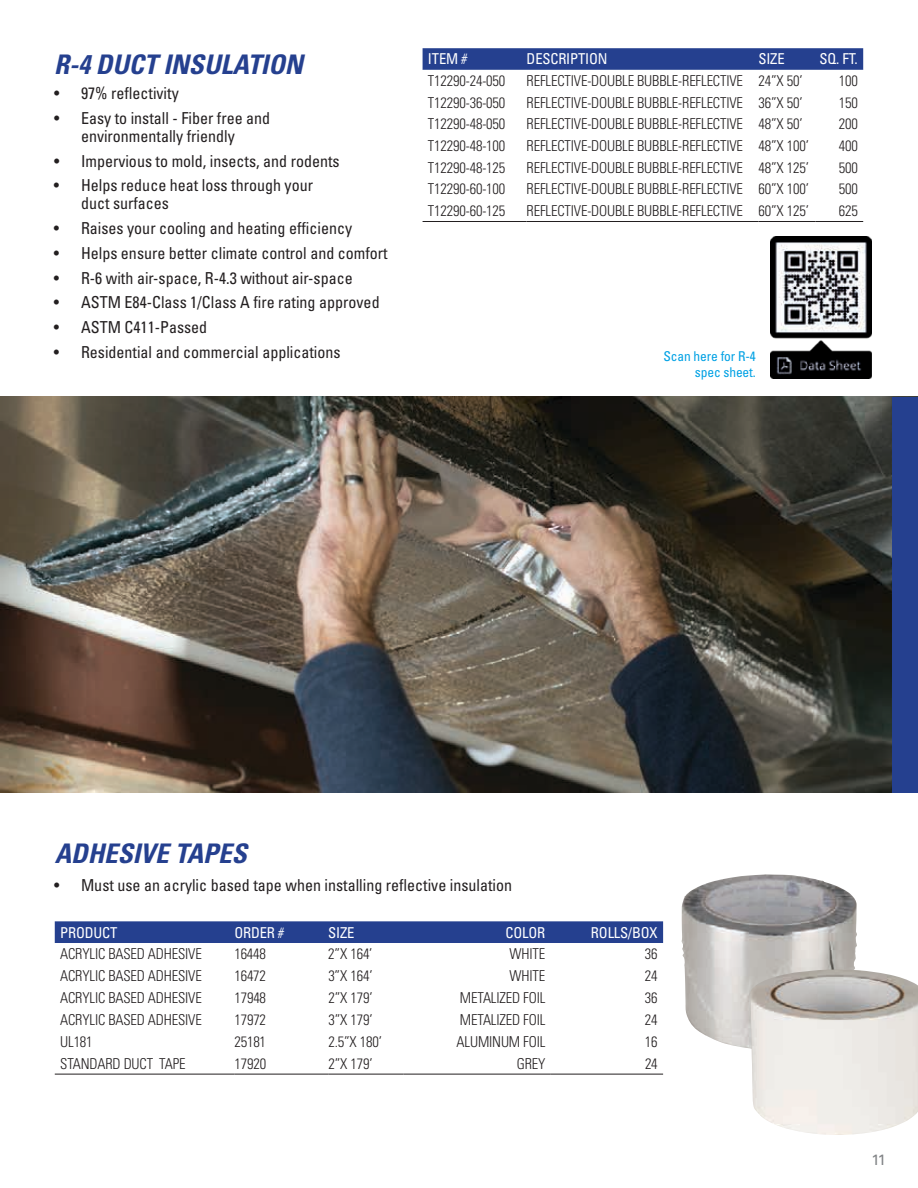
<style>
.page{position:relative;width:918px;height:1188px;background:#fff}
.page>*{position:absolute;margin:0;border:0;box-sizing:border-box;transform-origin:0 0}
.t1{font:italic 700 condensed 27px "Univers LT Std";color:#25408f}
.t2{font:condensed 16.5px/18px "Univers LT Std";color:#231f20;text-align:center}
.t3{font:300 condensed 15px "Univers LT Std";letter-spacing:-.01em;color:#231f20}
.t4{font:condensed 15px "Univers LT Std";letter-spacing:-.01em;color:#fff}
.t5{font:15px "Univers LT Std";color:#808285}
.t6{font:condensed 13.5px/16.2px "Univers LT Std";letter-spacing:-.01em;color:#00a1e4;text-align:right}
</style>
<div class="page">
<img style="left:0;top:397px;width:892px;height:396px">
<div style="left:892px;top:397px;width:26px;height:396px;background:#25408f"></div>
<div style="left:55px;top:921px;width:608px;height:22px;background:#25408f"></div>
<svg style="left:55px;top:1073px;width:608px;height:1px"></svg>
<hr style="left:55px;top:1074px;width:179px;height:1px;background:#231f20">
<hr style="left:234px;top:1074px;width:94px;height:1px;background:#231f20">
<hr style="left:328px;top:1074px;width:75px;height:1px;background:#231f20">
<hr style="left:403px;top:1074px;width:148px;height:1px;background:#231f20">
<hr style="left:551px;top:1074px;width:112px;height:1px;background:#231f20">
<svg style="left:423px;top:48px;width:440px;height:22px;background:#294391"></svg>
<hr style="left:423px;top:221px;width:104px;height:1px;background:#231f20">
<hr style="left:527px;top:221px;width:231px;height:1px;background:#231f20">
<hr style="left:758px;top:221px;width:58px;height:1px;background:#231f20">
<hr style="left:816px;top:221px;width:47px;height:1px;background:#231f20">
<img style="left:682px;top:875px;width:175px;height:174px">
<img style="left:750px;top:970px;width:168px;height:165px">
<img style="left:770px;top:237px;width:102px;height:142px">
<h1 class="t1" style="left:54px;top:48px;width:250px">R-4 DUCT INSULATION</h1>
<p class="t2" style="left:54px;top:84px;width:126px">• 97% reflectivity</p>
<p class="t2" style="left:54px;top:109px;width:218px">• Easy to install - Fiber free and environmentally friendly</p>
<p class="t2" style="left:54px;top:152px;width:287px">• Impervious to mold, insects, and rodents</p>
<p class="t2" style="left:81px;top:176px;width:234px;text-align:left;text-indent:-27px">• Helps reduce heat loss through your duct surfaces</p>
<p class="t2" style="left:54px;top:219px;width:300px">• Raises your cooling and heating efficiency</p>
<p class="t2" style="left:54px;top:244px;width:335px">• Helps ensure better climate control and comfort</p>
<p class="t2" style="left:54px;top:269px;width:300px">• R-6 with air-space, R-4.3 without air-space</p>
<p class="t2" style="left:54px;top:293px;width:327px">• ASTM E84-Class 1/Class A fire rating approved</p>
<p class="t2" style="left:54px;top:318px;width:155px">• ASTM C411-Passed</p>
<p class="t2" style="left:54px;top:343px;width:288px">• Residential and commercial applications</p>
<p class="t4" style="left:428px;top:50px;width:41px">ITEM #</p>
<p class="t4" style="left:527px;top:50px;width:83px">DESCRIPTION</p>
<p class="t4" style="left:758px;top:50px;width:28px">SIZE</p>
<p class="t4" style="left:820px;top:50px;width:40px">SQ. FT.</p>
<p class="t3" style="left:428px;top:72px;width:79px">T12290-24-050</p>
<p class="t3" style="left:527px;top:72px;width:278px">REFLECTIVE-DOUBLE BUBBLE-REFLECTIVE 24”X 50’</p>
<p class="t3" style="left:839px;top:72px;width:21px">100</p>
<p class="t3" style="left:428px;top:94px;width:79px">T12290-36-050</p>
<p class="t3" style="left:527px;top:94px;width:278px">REFLECTIVE-DOUBLE BUBBLE-REFLECTIVE 36”X 50’</p>
<p class="t3" style="left:839px;top:94px;width:21px">150</p>
<p class="t3" style="left:428px;top:115px;width:79px">T12290-48-050</p>
<p class="t3" style="left:527px;top:115px;width:278px">REFLECTIVE-DOUBLE BUBBLE-REFLECTIVE 48”X 50’</p>
<p class="t3" style="left:839px;top:115px;width:21px">200</p>
<p class="t3" style="left:428px;top:137px;width:79px">T12290-48-100</p>
<p class="t3" style="left:527px;top:137px;width:284px">REFLECTIVE-DOUBLE BUBBLE-REFLECTIVE 48”X 100’</p>
<p class="t3" style="left:839px;top:137px;width:21px">400</p>
<p class="t3" style="left:428px;top:158px;width:79px">T12290-48-125</p>
<p class="t3" style="left:527px;top:158px;width:284px">REFLECTIVE-DOUBLE BUBBLE-REFLECTIVE 48”X 125’</p>
<p class="t3" style="left:839px;top:158px;width:21px">500</p>
<p class="t3" style="left:428px;top:180px;width:79px">T12290-60-100</p>
<p class="t3" style="left:527px;top:180px;width:284px">REFLECTIVE-DOUBLE BUBBLE-REFLECTIVE 60”X 100’</p>
<p class="t3" style="left:839px;top:180px;width:21px">500</p>
<p class="t3" style="left:428px;top:202px;width:79px">T12290-60-125</p>
<p class="t3" style="left:527px;top:202px;width:284px">REFLECTIVE-DOUBLE BUBBLE-REFLECTIVE 60”X 125’</p>
<p class="t3" style="left:839px;top:202px;width:21px">625</p>
<p class="t6" style="left:664px;top:348px;width:94px">Scan here for R-4 spec sheet.</p>
<h1 class="t1" style="left:55px;top:837px;width:193px">ADHESIVE TAPES</h1>
<p class="t2" style="left:54px;top:876px;width:460px">• Must use an acrylic based tape when installing reflective insulation</p>
<p class="t4" style="left:60px;top:923px;width:59px">PRODUCT</p>
<p class="t4" style="left:234px;top:923px;width:52px">ORDER #</p>
<p class="t4" style="left:328px;top:923px;width:28px">SIZE</p>
<p class="t4" style="left:506px;top:923px;width:41px">COLOR</p>
<p class="t4" style="left:591px;top:923px;width:68px">ROLLS/BOX</p>
<p class="t3" style="left:60px;top:945px;width:143px">ACRYLIC BASED ADHESIVE</p>
<p class="t3" style="left:234px;top:945px;width:33px">16448</p>
<p class="t3" style="left:328px;top:945px;width:46px">2”X 164’</p>
<p class="t3" style="left:510px;top:945px;width:37px">WHITE</p>
<p class="t3" style="left:645px;top:945px;width:14px">36</p>
<p class="t3" style="left:60px;top:967px;width:143px">ACRYLIC BASED ADHESIVE</p>
<p class="t3" style="left:234px;top:967px;width:33px">16472</p>
<p class="t3" style="left:328px;top:967px;width:46px">3”X 164’</p>
<p class="t3" style="left:510px;top:967px;width:37px">WHITE</p>
<p class="t3" style="left:645px;top:967px;width:14px">24</p>
<p class="t3" style="left:60px;top:988px;width:143px">ACRYLIC BASED ADHESIVE</p>
<p class="t3" style="left:234px;top:988px;width:33px">17948</p>
<p class="t3" style="left:328px;top:988px;width:46px">2”X 179’</p>
<p class="t3" style="left:460px;top:988px;width:87px">METALIZED FOIL</p>
<p class="t3" style="left:645px;top:988px;width:14px">36</p>
<p class="t3" style="left:60px;top:1011px;width:143px">ACRYLIC BASED ADHESIVE</p>
<p class="t3" style="left:234px;top:1011px;width:33px">17972</p>
<p class="t3" style="left:328px;top:1011px;width:46px">3”X 179’</p>
<p class="t3" style="left:460px;top:1011px;width:87px">METALIZED FOIL</p>
<p class="t3" style="left:645px;top:1011px;width:14px">24</p>
<p class="t3" style="left:60px;top:1033px;width:34px">UL181</p>
<p class="t3" style="left:234px;top:1033px;width:33px">25181</p>
<p class="t3" style="left:328px;top:1033px;width:55px">2.5”X 180’</p>
<p class="t3" style="left:457px;top:1033px;width:90px">ALUMINUM FOIL</p>
<p class="t3" style="left:645px;top:1033px;width:14px">16</p>
<p class="t3" style="left:60px;top:1054px;width:127px">STANDARD DUCT TAPE</p>
<p class="t3" style="left:234px;top:1054px;width:33px">17920</p>
<p class="t3" style="left:328px;top:1054px;width:46px">2”X 179’</p>
<p class="t3" style="left:517px;top:1054px;width:30px">GREY</p>
<p class="t3" style="left:645px;top:1054px;width:14px">24</p>
<p class="t5" style="left:871px;top:1151px;width:16px">11</p>
</div>
